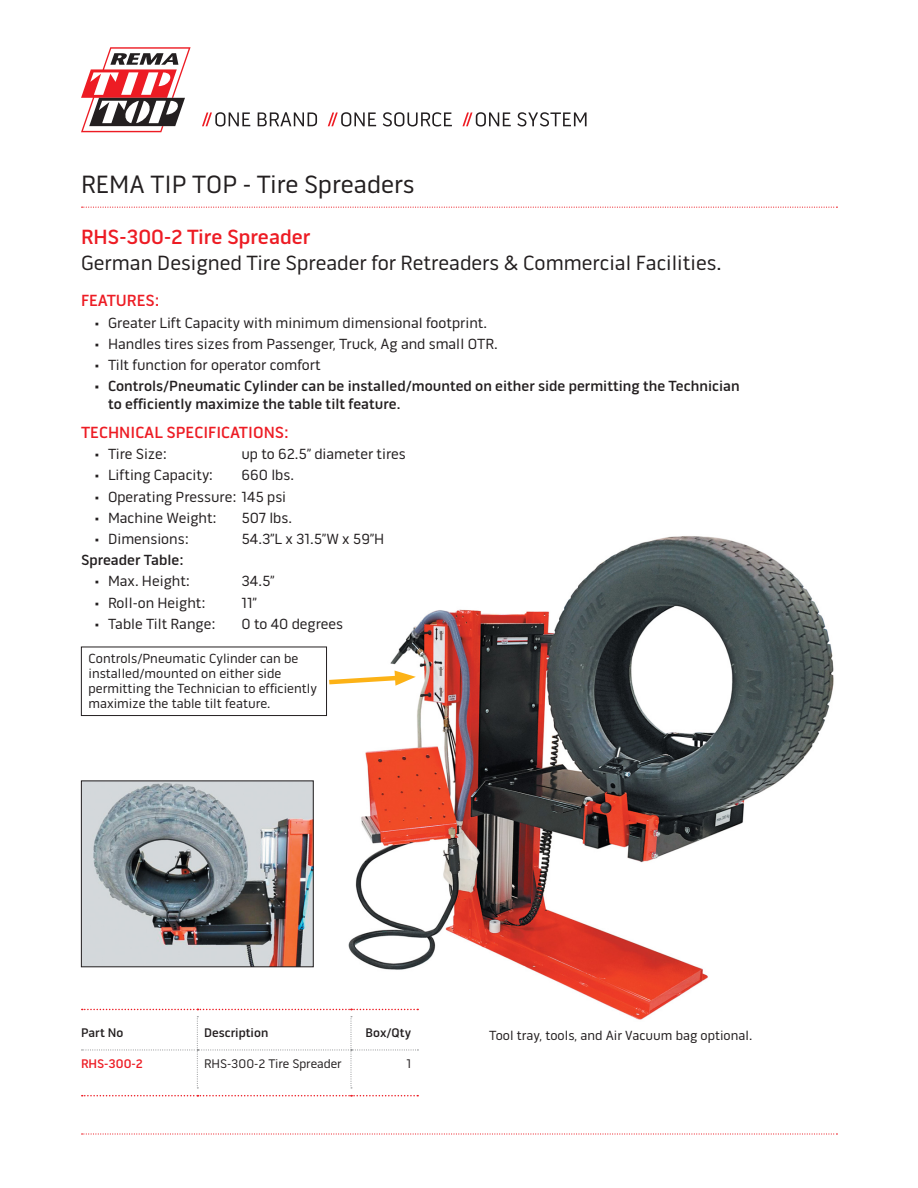
<style>
.page{position:relative;width:918px;height:1188px;background:#fff}
.page>*{position:absolute;margin:0;border:0;box-sizing:border-box;transform-origin:0 0}
.t1{font:25.5px "Pill Gothic 600 mg";color:#231f20}
.t2{font:21px "Pill Gothic 600 mg";color:#231f20}
.t3{font:500 21px "Pill Gothic 600 mg";color:#ed1c24}
.t4{font:500 16.5px "Pill Gothic 600 mg";color:#ed1c24}
.t5{font:15px "Pill Gothic 600 mg";color:#231f20}
.t6{font:500 15px/18px "Pill Gothic 600 mg";color:#231f20}
.t7{font:13.5px/15px "Pill Gothic 600 mg";color:#231f20}
.t8{font:500 12.75px "Pill Gothic 600 mg";color:#231f20}
.t9{font:12.75px "Pill Gothic 600 mg";color:#231f20}
.t10{font:500 12.75px "Pill Gothic 600 mg";color:#ed1c24}
</style>
<div class="page">
<img style="left:345px;top:536px;width:489px;height:484px">
<img style="left:83px;top:783px;width:229px;height:182px">
<div style="left:81px;top:781px;width:233px;height:186px;border:1px solid #231f20"></div>
<div style="left:81px;top:647px;width:246px;height:69px;border:1px solid #231f20"></div>
<svg style="left:325px;top:671px;width:91px;height:16px"></svg>
<svg style="left:82px;top:1133px;width:755px;height:2px"></svg>
<svg style="left:81px;top:47px;width:110px;height:85px"></svg>
<svg style="left:202px;top:112px;width:385px;height:15px"></svg>
<svg style="left:82px;top:207px;width:755px;height:1px"></svg>
<svg style="left:82px;top:1009px;width:336px;height:1px"></svg>
<svg style="left:82px;top:1095px;width:336px;height:1px"></svg>
<svg style="left:82px;top:1016px;width:336px;height:72px"></svg>
<h1 class="t1" style="left:81px;top:174px;width:335px">REMA TIP TOP - Tire Spreaders</h1>
<h2 class="t3" style="left:81px;top:229px;width:231px">RHS-300-2 Tire Spreader</h2>
<h2 class="t2" style="left:81px;top:255px;width:642px">German Designed Tire Spreader for Retreaders &amp; Commercial Facilities.</h2>
<p class="t4" style="left:81px;top:294px;width:80px">FEATURES:</p>
<p class="t5" style="left:94px;top:316px;width:394px">• Greater Lift Capacity with minimum dimensional footprint.</p>
<p class="t5" style="left:94px;top:338px;width:405px">• Handles tires sizes from Passenger, Truck, Ag and small OTR.</p>
<p class="t5" style="left:94px;top:359px;width:228px">• Tilt function for operator comfort</p>
<p class="t6" style="left:108px;top:379px;width:633px;text-indent:-14px">• Controls/Pneumatic Cylinder can be installed/mounted on either side permitting the Technician to efficiently maximize the table tilt feature.</p>
<p class="t4" style="left:81px;top:426px;width:209px">TECHNICAL SPECIFICATIONS:</p>
<p class="t5" style="left:94px;top:448px;width:74px">• Tire Size:</p>
<p class="t5" style="left:242px;top:448px;width:166px">up to 62.5” diameter tires</p>
<p class="t5" style="left:94px;top:469px;width:120px">• Lifting Capacity:</p>
<p class="t5" style="left:241px;top:469px;width:54px">660 lbs.</p>
<p class="t5" style="left:94px;top:490px;width:193px">• Operating Pressure: 145 psi</p>
<p class="t5" style="left:94px;top:512px;width:124px">• Machine Weight:</p>
<p class="t5" style="left:242px;top:512px;width:52px">507 lbs.</p>
<p class="t5" style="left:94px;top:533px;width:96px">• Dimensions:</p>
<p class="t5" style="left:242px;top:533px;width:144px">54.3”L x 31.5”W x 59”H</p>
<p class="t6" style="left:81px;top:553px;width:104px">Spreader Table:</p>
<p class="t5" style="left:94px;top:575px;width:97px">• Max. Height:</p>
<p class="t5" style="left:242px;top:575px;width:35px">34.5”</p>
<p class="t5" style="left:94px;top:597px;width:113px">• Roll-on Height:</p>
<p class="t5" style="left:241px;top:597px;width:17px">11”</p>
<p class="t5" style="left:94px;top:618px;width:123px">• Table Tilt Range:</p>
<p class="t5" style="left:242px;top:618px;width:103px">0 to 40 degrees</p>
<p class="t7" style="left:89px;top:653px;width:230px">Controls/Pneumatic Cylinder can be installed/mounted on either side permitting the Technician to efficiently maximize the table tilt feature.</p>
<p class="t8" style="left:81px;top:1028px;width:44px">Part No</p>
<p class="t8" style="left:204px;top:1028px;width:66px">Description</p>
<p class="t8" style="left:366px;top:1028px;width:47px">Box/Qty</p>
<p class="t10" style="left:81px;top:1058px;width:63px">RHS-300-2</p>
<p class="t9" style="left:204px;top:1058px;width:139px">RHS-300-2 Tire Spreader</p>
<p class="t9" style="left:406px;top:1058px;width:6px">1</p>
<p class="t7" style="left:489px;top:1030px;width:265px">Tool tray, tools, and Air Vacuum bag optional.</p>
</div>
